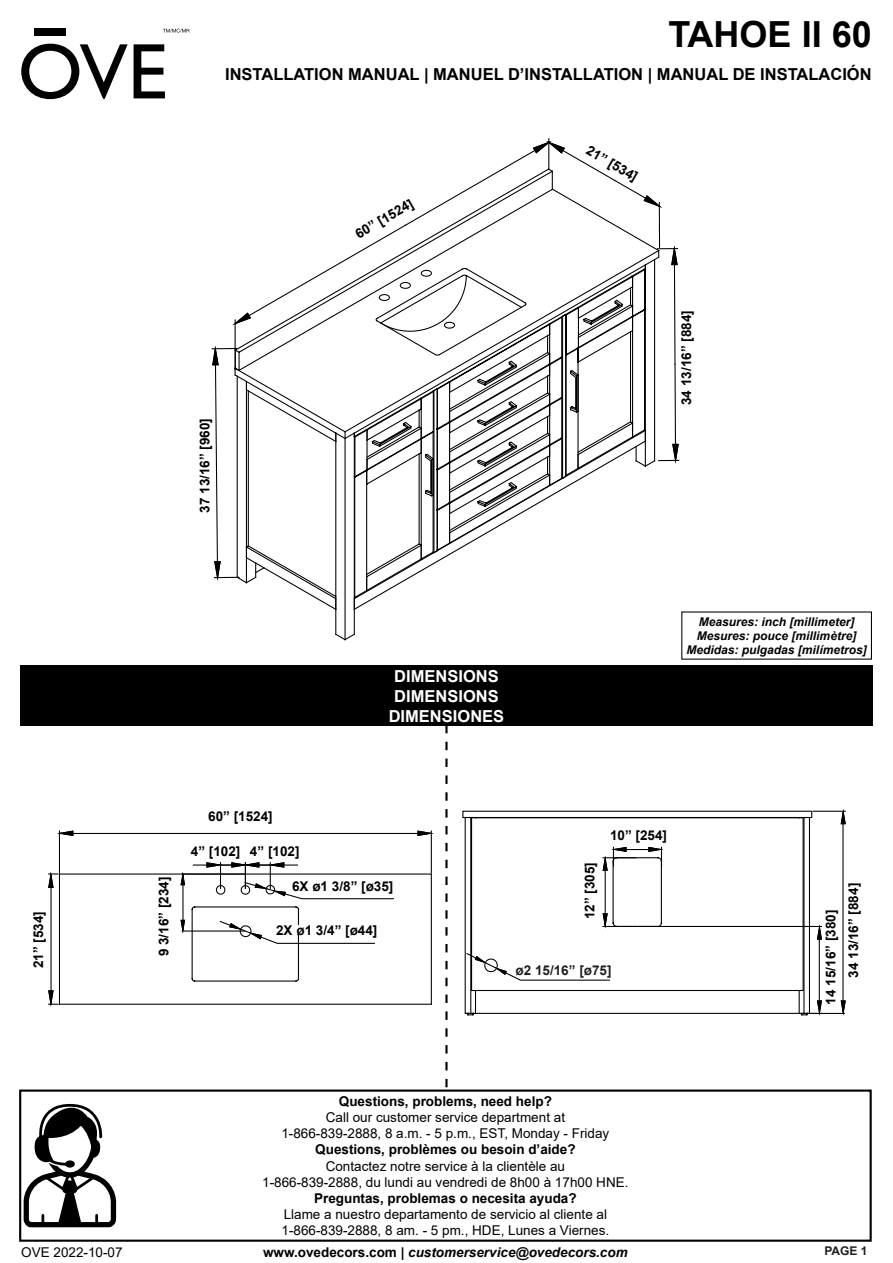
<style>
.page{position:relative;width:893px;height:1263px;background:#fff}
.page>*{position:absolute;margin:0;border:0;box-sizing:border-box;transform-origin:0 0}
.t1{font:700 36px "Arial";color:#000}
.t2{font:700 16.5px "Arial";color:#000}
.t3{font:700 16.5px "Arial";color:#fff}
.t4{font:13.5px "Arial";color:#000}
.t5{font:700 13.5px "Arial";color:#000}
.t6{font:italic 700 13.5px "Arial";color:#000}
.t7{font:700 13.5px "Arial";color:#231f20}
.t8{font:italic 700 12px "Arial";color:#000}
.t9{font:700 12px "Arial";color:#231f20}
.s1{font-style:normal}
</style>
<div class="page">
<hr style="left:59px;top:831px;width:1px;height:41px;background:#000">
<hr style="left:431px;top:831px;width:1px;height:41px;background:#000">
<hr style="left:73px;top:833px;width:345px;height:1px;background:#000">
<svg style="left:57px;top:830px;width:17px;height:7px"></svg>
<svg style="left:417px;top:830px;width:17px;height:7px"></svg>
<svg style="left:48px;top:861px;width:384px;height:146px"></svg>
<svg style="left:58px;top:884px;width:374px;height:121px"></svg>
<div style="left:292px;top:881px;width:101px;height:9px;background:#fff"></div>
<div style="left:276px;top:925px;width:101px;height:10px;background:#fff"></div>
<div style="left:159px;top:877px;width:10px;height:79px;background:#fff"></div>
<svg style="left:445px;top:726px;width:3px;height:361px"></svg>
<svg style="left:21px;top:44px;width:107px;height:55px"></svg>
<svg style="left:134px;top:44px;width:31px;height:54px"></svg>
<div style="left:34px;top:29px;width:32px;height:7px;background:#000"></div>
<svg style="left:163px;top:29px;width:26px;height:4px"></svg>
<div style="left:19px;top:1089px;width:853px;height:153px;border:2px solid #000"></div>
<svg style="left:24px;top:1104px;width:92px;height:123px"></svg>
<div style="left:20px;top:666px;width:853px;height:60px;background:#000"></div>
<svg style="left:503px;top:139px;width:176px;height:325px"></svg>
<svg style="left:211px;top:168px;width:449px;height:467px"></svg>
<svg style="left:212px;top:342px;width:9px;height:242px"></svg>
<svg style="left:255px;top:170px;width:401px;height:430px"></svg>
<hr style="left:806px;top:1013px;width:38px;height:1px;background:#000">
<hr style="left:813px;top:811px;width:32px;height:1px;background:#000">
<hr style="left:842px;top:824px;width:1px;height:176px;background:#000">
<svg style="left:840px;top:1000px;width:6px;height:16px"></svg>
<svg style="left:840px;top:809px;width:6px;height:16px"></svg>
<svg style="left:466px;top:811px;width:357px;height:205px"></svg>
<p class="t1" style="left:668px;top:9px;width:205px">TAHOE II 60</p>
<p class="t2" style="left:225px;top:63px;width:648px">INSTALLATION MANUAL | MANUEL D’INSTALLATION | MANUAL DE INSTALACIÓN</p>
<p class="t5" style="left:195px;top:513px;width:96px;rotate:-90deg">37 13/16” [960]</p>
<p class="t5" style="left:352px;top:226px;width:66px;rotate:-30deg">60” [1524]</p>
<p class="t5" style="left:592px;top:141px;width:59px;rotate:30deg">21” [534]</p>
<p class="t5" style="left:677px;top:405px;width:96px;rotate:-90deg">34 13/16” [884]</p>
<p class="t5" style="left:29px;top:968px;width:59px;rotate:-90deg">21” [534]</p>
<p class="t3" style="left:394px;top:665px;width:106px">DIMENSIONS</p>
<p class="t3" style="left:394px;top:684px;width:106px">DIMENSIONS</p>
<p class="t3" style="left:389px;top:704px;width:117px">DIMENSIONES</p>
<p class="t8" style="left:699px;top:613px;width:157px">Measures: inch [millimeter]</p>
<p class="t8" style="left:697px;top:628px;width:161px">Mesures: pouce [millimètre]</p>
<p class="t8" style="left:687px;top:642px;width:182px">Medidas: pulgadas [milímetros]</p>
<p class="t5" style="left:154px;top:956px;width:81px;rotate:-90deg">9 3/16” [234]</p>
<p class="t5" style="left:208px;top:806px;width:66px">60” [1524]</p>
<p class="t5" style="left:191px;top:841px;width:51px">4” [102]</p>
<p class="t5" style="left:250px;top:841px;width:51px">4” [102]</p>
<p class="t5" style="left:292px;top:876px;width:103px">6X ø1 3/8” [ø35]</p>
<p class="t5" style="left:276px;top:920px;width:103px">2X ø1 3/4” [ø44]</p>
<p class="t5" style="left:580px;top:919px;width:59px;rotate:-90deg">12” [305]</p>
<p class="t5" style="left:610px;top:826px;width:59px">10” [254]</p>
<p class="t7" style="left:515px;top:960px;width:98px">ø2 15/16” [ø75]</p>
<p class="t5" style="left:821px;top:1004px;width:96px;rotate:-90deg">14 15/16” [380]</p>
<p class="t5" style="left:844px;top:977px;width:96px;rotate:-90deg">34 13/16” [884]</p>
<p class="t5" style="left:339px;top:1091px;width:215px">Questions, problems, need help?</p>
<p class="t4" style="left:326px;top:1108px;width:241px">Call our customer service department at</p>
<p class="t4" style="left:281px;top:1124px;width:329px">1-866-839-2888, 8 a.m. - 5 p.m., EST, Monday - Friday</p>
<p class="t5" style="left:315px;top:1140px;width:262px">Questions, problèmes ou besoin d’aide?</p>
<p class="t4" style="left:326px;top:1156px;width:241px">Contactez notre service à la clientèle au</p>
<p class="t4" style="left:262px;top:1173px;width:368px">1-866-839-2888, du lundi au vendredi de 8h00 à 17h00 HNE.</p>
<p class="t5" style="left:314px;top:1189px;width:264px">Preguntas, problemas o necesita ayuda?</p>
<p class="t4" style="left:284px;top:1205px;width:325px">Llame a nuestro departamento de servicio al cliente al</p>
<p class="t4" style="left:282px;top:1221px;width:329px">1-866-839-2888, 8 am. - 5 pm., HDE, Lunes a Viernes.</p>
<p class="t4" style="left:21px;top:1243px;width:103px">OVE 2022-10-07</p>
<p class="t6" style="left:263px;top:1243px;width:366px"><span class="s1">www.ovedecors.com |</span> customerservice@ovedecors.com</p>
<p class="t9" style="left:824px;top:1242px;width:45px">PAGE 1</p>
</div>
